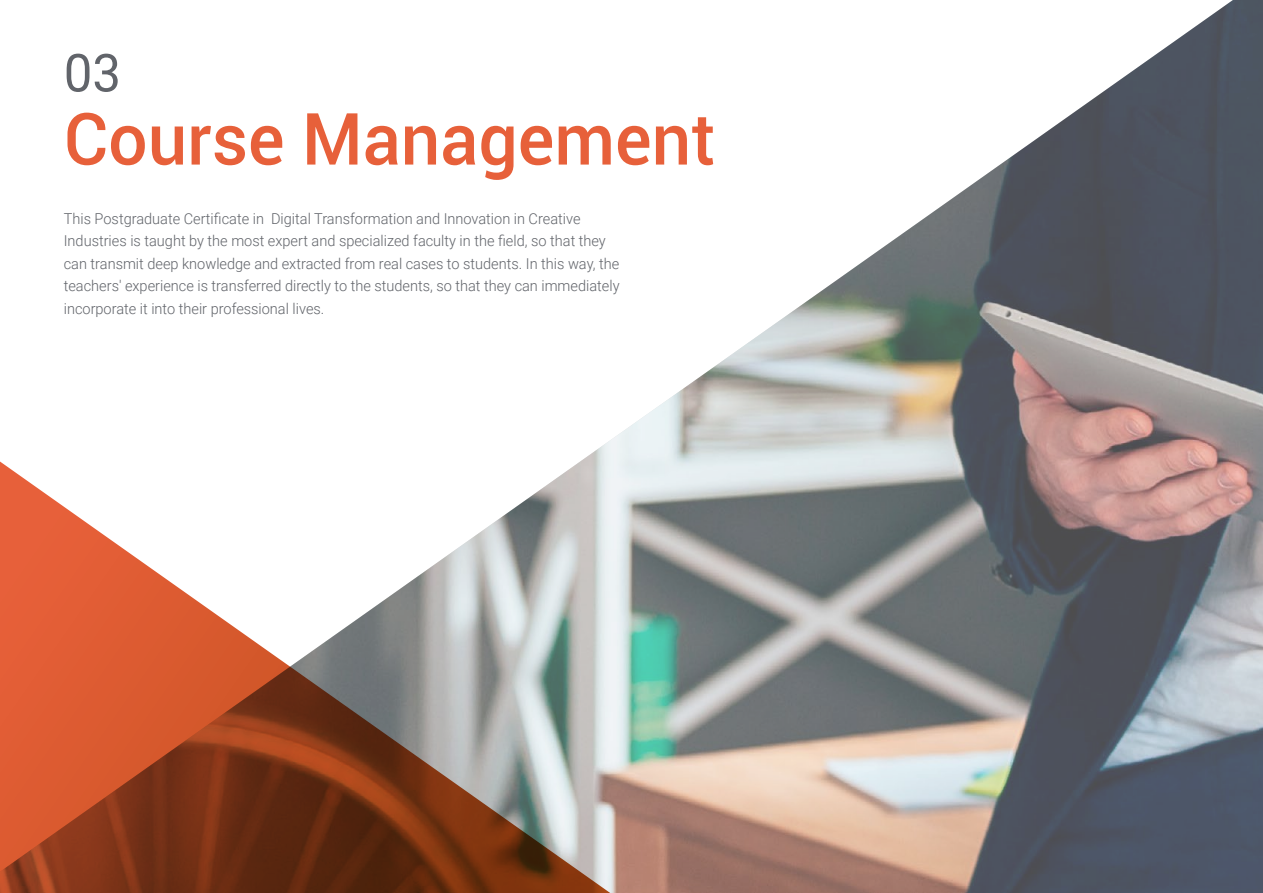
<style>
.page{position:relative;width:1263px;height:893px;background:#fff}
.page>*{position:absolute;margin:0;border:0;box-sizing:border-box;transform-origin:0 0}
.t1{font:500 72px "Roboto";color:#e7603a}
.t2{font:52.5px "Roboto";color:#61646a}
.t3{font:300 15px/22.5px "Roboto";color:#61646a}
</style>
<div class="page">
<img style="left:602px;top:0;width:661px;height:893px">
<svg style="left:0;top:446px;width:640px;height:447px"></svg>
<h2 class="t2" style="left:64px;top:36px;width:59px">03</h2>
<h1 class="t1" style="left:64px;top:88px;width:653px">Course Management</h1>
<p class="t3" style="left:64px;top:207px;width:557px">This Postgraduate Certificate in Digital Transformation and Innovation in Creative Industries is taught by the most expert and specialized faculty in the field, so that they can transmit deep knowledge and extracted from real cases to students. In this way, the teachers' experience is transferred directly to the students, so that they can immediately incorporate it into their professional lives.</p>
</div>
